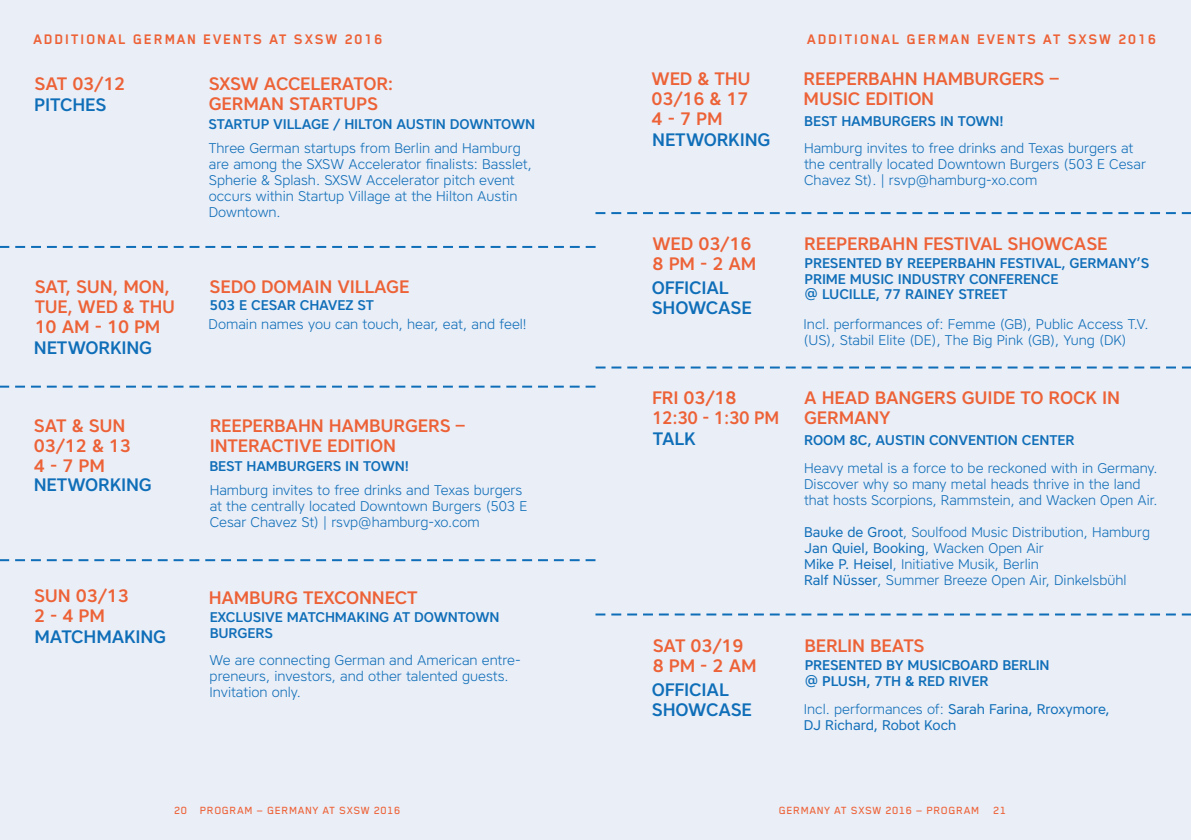
<style>
.page{position:relative;width:1191px;height:840px;background:#fff}
.page>*{position:absolute;margin:0;border:0;box-sizing:border-box;transform-origin:0 0}
.t1{font:500 18px/20px "Core Sans A55";letter-spacing:-.01em;color:#ed6237}
.t2{font:500 18px/20px "Core Sans A55";letter-spacing:-.01em;color:#0f6eb8}
.t3{font:700 16px "Blender";letter-spacing:.1em;color:#ed6237}
.t4{font:300 14px/16px "Core Sans A35";color:#0f6eb8}
.t5{font:500 14px/15.6px "Core Sans A55";letter-spacing:-.01em;color:#0f6eb8}
.t6{font:14px/16px "Core Sans A45";color:#0f6eb8}
.t7{font:500 12px "Blender";letter-spacing:.05em;color:#ed6237}
.s1{font-family:"Core Sans A45";font-weight:400}
.s2{font-family:"Core Sans A35";font-weight:300}
</style>
<div class="page">
<div style="left:0;top:0;width:1191px;height:839px;background:#eaeef7"></div>
<svg style="left:0;top:559px;width:594px;height:2px"></svg>
<svg style="left:0;top:246px;width:594px;height:2px"></svg>
<svg style="left:596px;top:212px;width:595px;height:2px"></svg>
<svg style="left:596px;top:366px;width:595px;height:2px"></svg>
<svg style="left:596px;top:613px;width:595px;height:2px"></svg>
<svg style="left:0;top:385px;width:594px;height:2px"></svg>
<p class="t3" style="left:34px;top:30px;width:350px">ADDITIONAL GERMAN EVENTS AT SXSW 2016</p>
<p class="t3" style="left:807px;top:30px;width:350px">ADDITIONAL GERMAN EVENTS AT SXSW 2016</p>
<p class="t1" style="left:35px;top:73px;width:92px">SAT 03/12</p>
<p class="t1" style="left:209px;top:73px;width:14px">SXSW</p>
<p class="t1" style="left:264px;top:73px;width:131px">ACCELERATOR:</p>
<p class="t2" style="left:34px;top:94px;width:74px">PITCHES</p>
<p class="t1" style="left:209px;top:93px;width:171px">GERMAN STARTUPS</p>
<p class="t1" style="left:35px;top:276px;width:142px">SAT, SUN, MON,<br>TUE, WED &amp; THU<br>10 AM - 10 PM</p>
<p class="t2" style="left:34px;top:337px;width:120px">NETWORKING</p>
<p class="t1" style="left:34px;top:414px;width:98px">SAT &amp; SUN<br>03/12 &amp; 13<br>4 - 7 PM</p>
<p class="t2" style="left:34px;top:473px;width:120px">NETWORKING</p>
<p class="t1" style="left:34px;top:585px;width:96px">SUN 03/13<br>2 - 4 PM</p>
<p class="t2" style="left:34px;top:626px;width:133px">MATCHMAKING</p>
<p class="t5" style="left:208px;top:116px;width:328px">STARTUP VILLAGE / HILTON AUSTIN DOWNTOWN</p>
<p class="t4" style="left:209px;top:140px;width:324px">Three German startups from Berlin and Hamburg are among the SXSW Accelerator finalists: Basslet, Spherie &amp; Splash. SXSW Accelerator pitch event occurs within Startup Village at the Hilton Austin Downtown.</p>
<p class="t1" style="left:210px;top:276px;width:201px">SEDO DOMAIN VILLAGE</p>
<p class="t5" style="left:210px;top:297px;width:166px">503 E CESAR CHAVEZ ST</p>
<p class="t4" style="left:209px;top:316px;width:319px">Domain names you can touch, hear, eat, and feel!</p>
<p class="t1" style="left:210px;top:414px;width:256px">REEPERBAHN HAMBURGERS –<br>I NTERACTIVE EDITION</p>
<p class="t5" style="left:209px;top:457px;width:201px">BEST HAMBURGERS IN TOWN!</p>
<p class="t4" style="left:210px;top:481px;width:319px">Hamburg invites to free drinks and Texas burgers at the centrally located Downtown Burgers (503 E<br>Cesar Chavez St) | rsvp@hamburg-xo.com</p>
<p class="t1" style="left:209px;top:587px;width:211px">HAMBURG TEXCONNECT</p>
<p class="t5" style="left:210px;top:608px;width:291px">EXCLUSIVE MATCHMAKING AT DOWNTOWN<br>BURGERS</p>
<p class="t4" style="left:210px;top:652px;width:313px">We are connecting German and American entre&shy;preneurs, investors, and other talented guests.<br>Invitation only.</p>
<p class="t1" style="left:651px;top:68px;width:101px;text-align:justify">WED &amp; THU 03/16 &amp; 17<br>4 - 7 PM</p>
<p class="t2" style="left:652px;top:129px;width:120px">NETWORKING</p>
<p class="t1" style="left:652px;top:233px;width:105px">WED 03/16<br>8 PM - 2 AM</p>
<p class="t2" style="left:652px;top:277px;width:102px">OFFICIAL<br>SHOWCASE</p>
<p class="t1" style="left:652px;top:387px;width:129px">FRI 03/18<br>12:30 - 1:30 PM</p>
<p class="t2" style="left:653px;top:428px;width:45px">TALK</p>
<p class="t1" style="left:652px;top:635px;width:105px">SAT 03/19<br>8 PM - 2 AM</p>
<p class="t2" style="left:652px;top:679px;width:102px">OFFICIAL<br>SHOWCASE</p>
<p class="t1" style="left:803px;top:68px;width:256px">REEPERBAHN HAMBURGERS –<br>MUSIC EDITION</p>
<p class="t5" style="left:804px;top:112px;width:201px">BEST HAMBURGERS IN TOWN!</p>
<p class="t4" style="left:804px;top:140px;width:343px">Hamburg invites to free drinks and Texas burgers at the centrally located Downtown Burgers (503 E Cesar<br>Chavez St). | rsvp@hamburg-xo.com</p>
<p class="t1" style="left:804px;top:233px;width:305px">REEPERBAHN FESTIVAL SHOWCASE</p>
<p class="t5" style="left:804px;top:255px;width:346px">PRESENTED BY REEPERBAHN FESTIVAL, GERMANY’S<br>PRIME MUSIC INDUSTRY CONFERENCE<br>@ LUCILLE, 77 RAINEY STREET</p>
<p class="t4" style="left:803px;top:316px;width:346px">Incl. performances of: Femme (GB), Public Access T.V. (US), Stabil Elite (DE), The Big Pink (GB), Yung (DK)</p>
<p class="t1" style="left:804px;top:387px;width:317px">A HEAD BANGERS GUIDE TO ROCK IN<br>GERMANY</p>
<p class="t5" style="left:804px;top:432px;width:272px">ROOM 8C, AUSTIN CONVENTION CENTER</p>
<p class="t4" style="left:804px;top:460px;width:355px">Heavy metal is a force to be reckoned with in Germany.<br>Discover why so many metal heads thrive in the land that hosts Scorpions, Rammstein, and Wacken Open Air.</p>
<p class="t4" style="left:804px;top:524px;width:347px"><span class="s1">Bauke de Groot</span>, Soulfood Music Distribution, Hamburg</p>
<p class="t6" style="left:804px;top:540px;width:241px">Jan Quiel, Booking<span class="s2">, Wacken Open Air</span></p>
<p class="t4" style="left:804px;top:556px;width:324px"><span class="s1">Mike P. Heisel</span>, Initiative Musik, Berlin<br><span class="s1">Ralf N üsser</span>, Summer Breeze Open Air, Dinkelsbühl</p>
<p class="t1" style="left:804px;top:635px;width:121px">BERLIN BEATS</p>
<p class="t5" style="left:805px;top:657px;width:246px">PRESENTED BY MUSICBOARD BERLIN @ PLUSH, 7TH &amp; RED RIVER</p>
<p class="t6" style="left:804px;top:700px;width:307px"><span class="s2">Incl. performances of:</span> Sarah Farina, Rroxymore,<br>DJ Richard, Robot Koch</p>
<p class="t7" style="left:174px;top:803px;width:227px">20 program — germany at sxsw 2016</p>
<p class="t7" style="left:779px;top:803px;width:229px">germany at sxsw 2016 — program 21</p>
</div>
